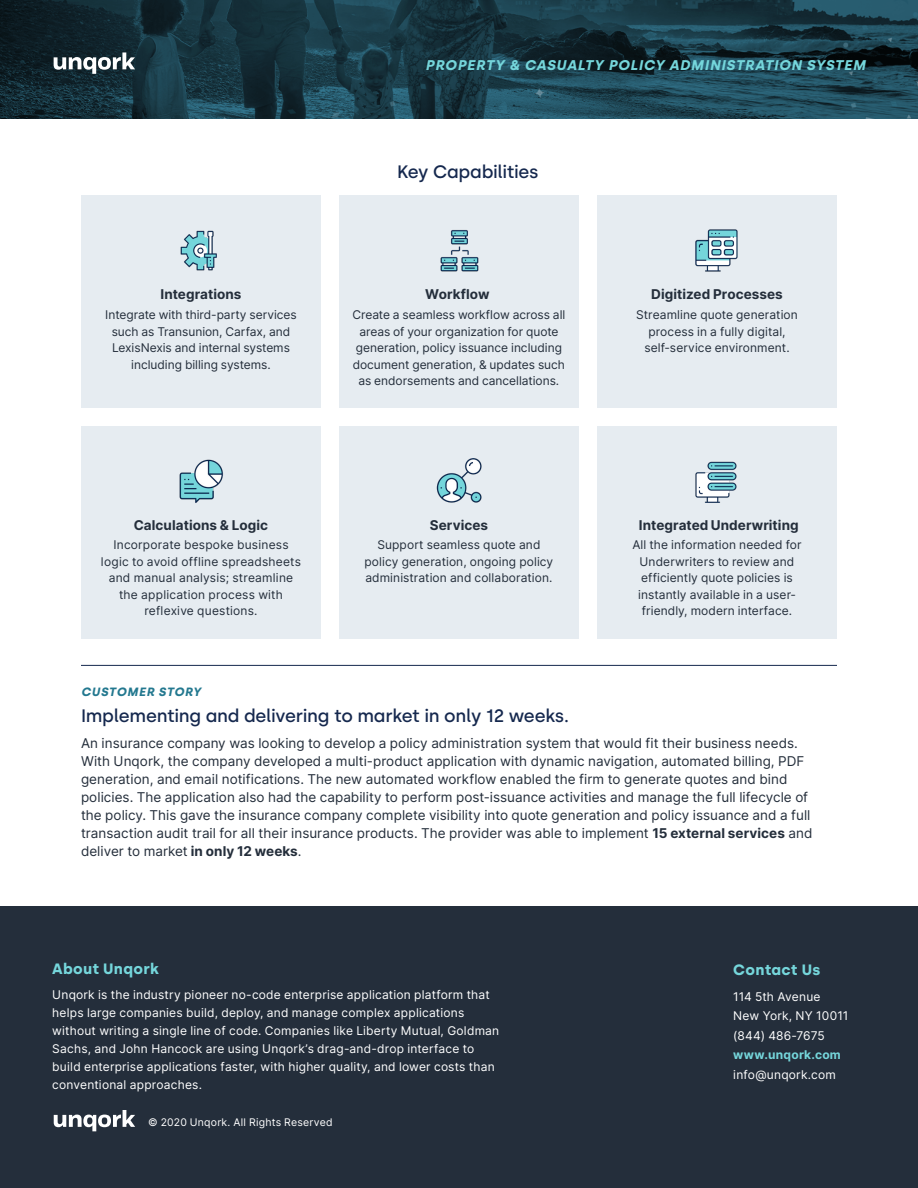
<style>
.page{position:relative;width:918px;height:1188px;background:#fff}
.page>*{position:absolute;margin:0;border:0;box-sizing:border-box;transform-origin:0 0}
.Body{font:500 18px "Silka";letter-spacing:-.015em;color:#15284e}
.Body-2{font:700 15px "Silka";letter-spacing:.02em;color:#75d6db}
.t1{font:italic 700 14.1px "Silka";letter-spacing:.06em;color:#75d6db}
.Body-3{font:13.5px/18px "Inter";letter-spacing:.005em;color:#242e3b}
.Body-4{font:700 13.5px "Inter";letter-spacing:.005em;color:#242e3b}
.Body-5{font:12px/16.5px "Inter";letter-spacing:.005em;color:#242e3b;text-align:center}
.Body-6{font:12px/18px "Inter";letter-spacing:.02em;color:#fff}
.t2{font:italic 700 12px "Silka";letter-spacing:.065em;color:#23788f}
.Body-7{font:10.5px "Inter";letter-spacing:.025em;color:#fff}
.s1{font-weight:700}
.s2{font-weight:700;color:#75d6db}
</style>
<div class="page">
<img style="left:1px;top:0;width:917px;height:119px">
<svg style="left:54px;top:52px;width:81px;height:22px"></svg>
<div style="left:0;top:906px;width:918px;height:282px;background:#242e3b"></div>
<svg style="left:54px;top:1110px;width:81px;height:21px"></svg>
<hr style="left:81px;top:665px;width:756px;height:1px;background:#15284e">
<div style="left:339px;top:196px;width:240px;height:212px;background:#e6ecf1"></div>
<div style="left:81px;top:196px;width:240px;height:212px;background:#e6ecf1"></div>
<div style="left:597px;top:196px;width:240px;height:212px;background:#e6ecf1"></div>
<div style="left:339px;top:426px;width:240px;height:212px;background:#e6ecf1"></div>
<div style="left:597px;top:426px;width:240px;height:212px;background:#e6ecf1"></div>
<div style="left:81px;top:426px;width:240px;height:212px;background:#e6ecf1"></div>
<img style="left:695px;top:229px;width:43px;height:43px">
<img style="left:695px;top:461px;width:42px;height:42px">
<img style="left:440px;top:230px;width:39px;height:42px">
<img style="left:180px;top:230px;width:37px;height:41px">
<img style="left:179px;top:459px;width:44px;height:44px">
<img style="left:436px;top:458px;width:46px;height:45px">
<p class="t1" style="left:426px;top:56px;width:441px">PROPERTY &amp; CASUALTY POLICY ADMINISTRATION SYSTEM</p>
<p class="Body" style="left:397px;top:161px;width:143px">Key Capabilities</p>
<p class="Body-4" style="left:160px;top:285px;width:83px">Integrations</p>
<p class="Body-4" style="left:425px;top:285px;width:66px">Workflow</p>
<p class="Body-4" style="left:651px;top:285px;width:133px">Digitized Processes</p>
<p class="Body-5" style="left:352px;top:306px;width:215px">Create a seamless workflow across all areas of your organization for quote generation, policy issuance including document generation, &amp; updates such as endorsements and cancellations.</p>
<p class="Body-5" style="left:105px;top:306px;width:193px">Integrate with third-party services such as Transunion, Carfax, and<br>LexisNexis and internal systems including billing systems.</p>
<p class="Body-5" style="left:636px;top:306px;width:163px">Streamline quote generation process in a fully digital, self-service environment.</p>
<p class="Body-4" style="left:134px;top:515px;width:136px">Calculations &amp; Logic</p>
<p class="Body-4" style="left:430px;top:515px;width:60px">Services</p>
<p class="Body-4" style="left:639px;top:515px;width:161px">Integrated Underwriting</p>
<p class="Body-5" style="left:101px;top:536px;width:202px">Incorporate bespoke business logic to avoid offline spreadsheets and manual analysis; streamline the application process with reflexive questions.</p>
<p class="t2" style="left:81px;top:685px;width:122px">CUSTOMER STORY</p>
<p class="Body-5" style="left:365px;top:536px;width:190px">Support seamless quote and policy generation, ongoing policy administration and collaboration.</p>
<p class="Body-5" style="left:632px;top:536px;width:171px">All the information needed for<br>Underwriters to review and efficiently quote policies is instantly available in a user&shy;friendly, modern interface.</p>
<p class="Body" style="left:81px;top:705px;width:489px">Implementing and delivering to market in only 12 weeks.</p>
<p class="Body-3" style="left:81px;top:734px;width:733px">An insurance company was looking to develop a policy administration system that would fit their business needs.<br>With Unqork, the company developed a multi-product application with dynamic navigation, automated billing, PDF generation, and email notifications. The new automated workflow enabled the firm to generate quotes and bind policies. The application also had the capability to perform post-issuance activities and manage the full lifecycle of the policy. This gave the insurance company complete visibility into quote generation and policy issuance and a full transaction audit trail for all their insurance products. The provider was able to implement <span class="s1">15 external services</span> and deliver to market <span class="s1">in only 12 weeks</span>.</p>
<p class="Body-2" style="left:52px;top:960px;width:108px">About Unqork</p>
<p class="Body-6" style="left:52px;top:985px;width:449px">Unqork is the industry pioneer no-code enterprise application platform that helps large companies build, deploy, and manage complex applications without writing a single line of code. Companies like Liberty Mutual, Goldman Sachs, and John Hancock are using Unqork’s drag-and-drop interface to build enterprise applications faster, with higher quality, and lower costs than conventional approaches.</p>
<p class="Body-7" style="left:148px;top:1115px;width:186px">© 2020 Unqork. All Rights Reserved</p>
<p class="Body-2" style="left:733px;top:960px;width:89px">Contact Us</p>
<p class="Body-6" style="left:733px;top:986px;width:117px;line-height:19.5px">114 5th Avenue<br>New York, NY 10011 (844) 486-7675 <span class="s2">www.unqork.com </span>info@unqork.com</p>
</div>
